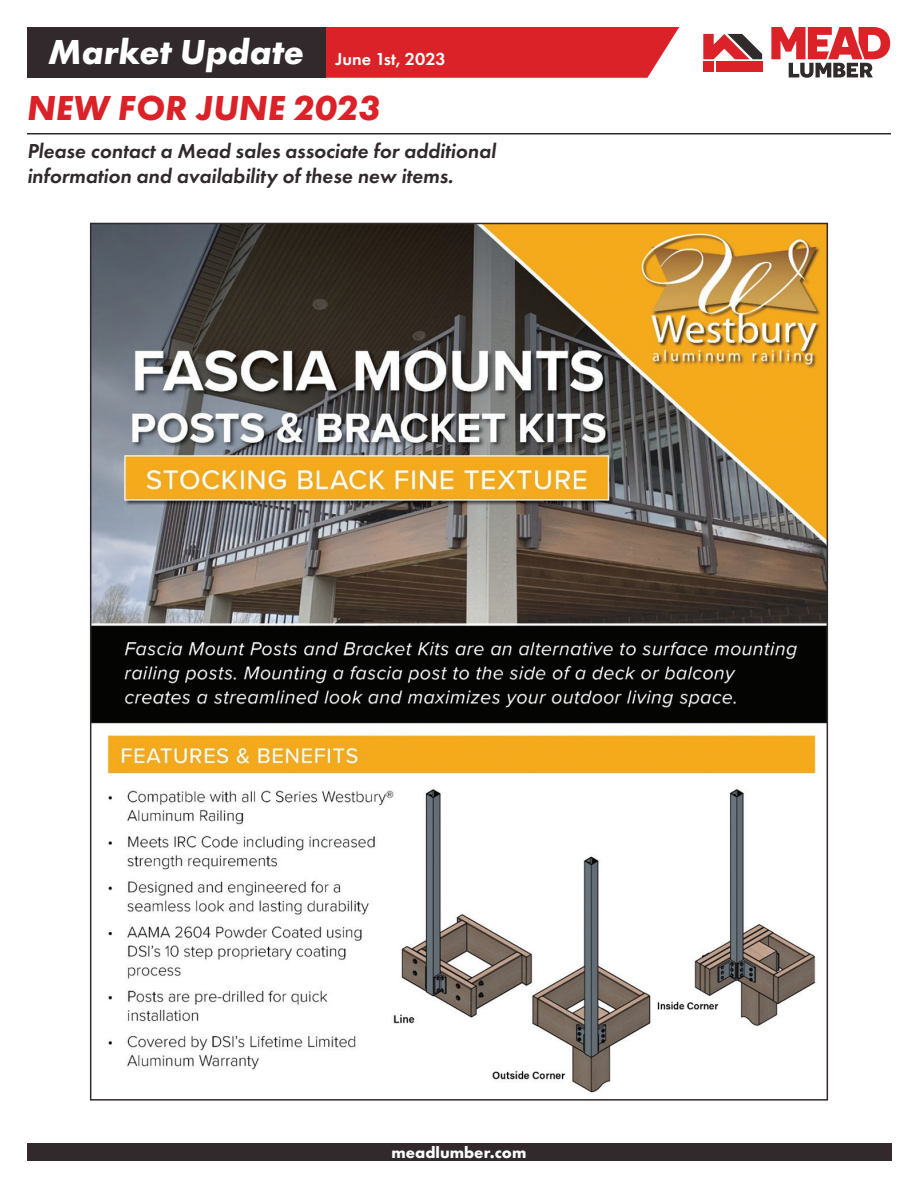
<style>
.page{position:relative;width:918px;height:1188px;background:#fff}
.page>*{position:absolute;margin:0;border:0;box-sizing:border-box;transform-origin:0 0}
.t1{font:italic 700 36px "Futura PT";color:#fff}
.t2{font:italic 700 36px "Futura PT";color:#da2228}
.t3{font:italic 600 21px/25.2px "Futura PT";color:#31292b}
.t4{font:700 16.5px "Futura PT";color:#fff}
.s1{font-weight:600;font-style:normal;font-size:18px}
</style>
<div class="page">
<div style="left:27px;top:1143px;width:864px;height:18px;background:#31292b"></div>
<hr style="left:27px;top:133px;width:864px;height:1px;background:#31292b">
<div style="left:325px;top:27px;width:354px;height:51px;background:#da2228"></div>
<div style="left:27px;top:27px;width:298px;height:51px;background:#31292b"></div>
<div style="left:716px;top:62px;width:46px;height:10px;background:#da2228"></div>
<div style="left:703px;top:62px;width:11px;height:10px;background:#da2228"></div>
<svg style="left:703px;top:34px;width:59px;height:25px"></svg>
<svg style="left:771px;top:27px;width:119px;height:51px"></svg>
<img style="left:93px;top:226px;width:732px;height:867px">
<h1 class="t1" style="left:48px;top:38px;width:399px">Market Update <span class="s1">June 1st, 2023</span></h1>
<h1 class="t2" style="left:27px;top:94px;width:355px">NEW FOR JUNE 2023</h1>
<p class="t3" style="left:27px;top:140px;width:470px">Please contact a Mead sales associate for additional information and availability of these new items.</p>
<p class="t4" style="left:392px;top:1142px;width:136px">meadlumber.com</p>
</div>
